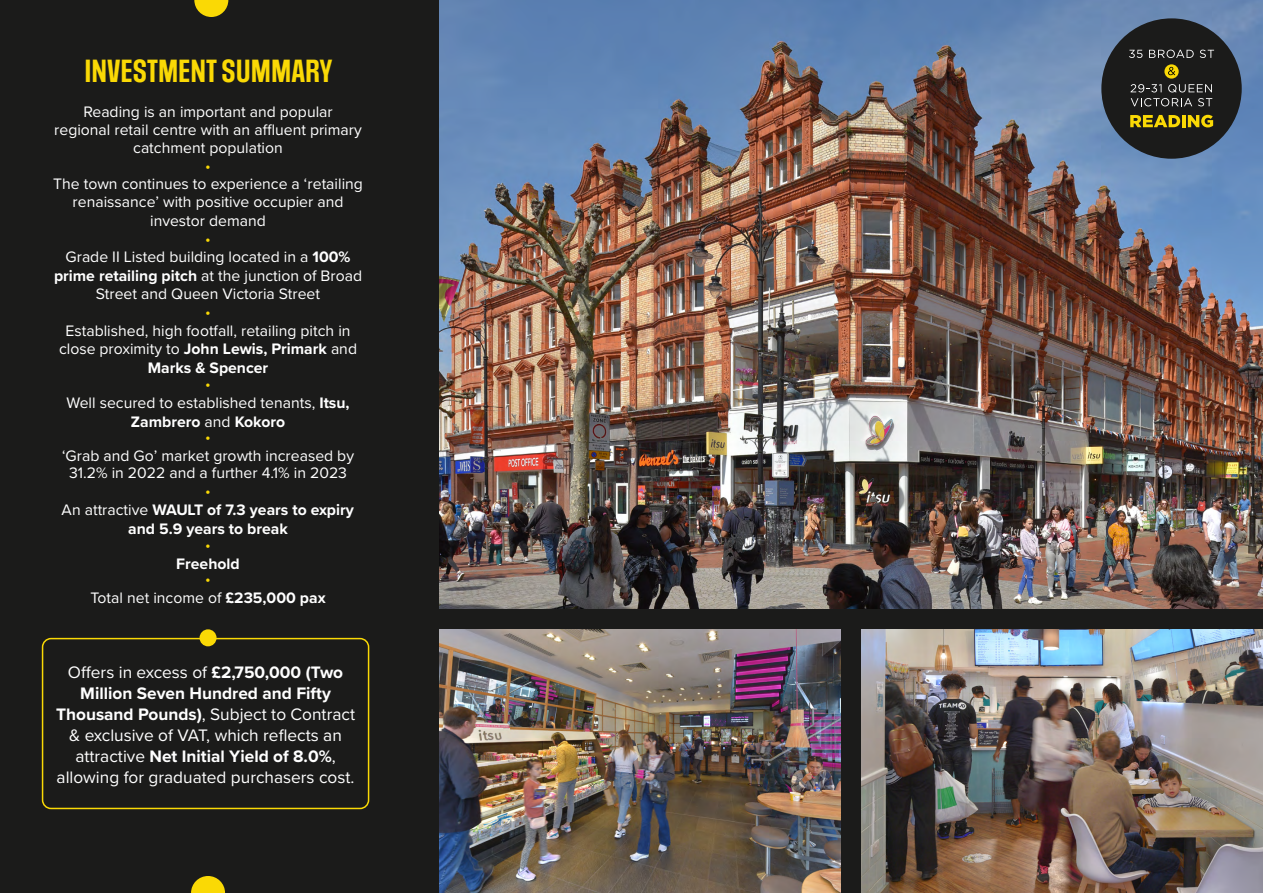
<style>
.page{position:relative;width:1263px;height:893px;background:#1b1b1a}
.page>*{position:absolute;margin:0;border:0;box-sizing:border-box;transform-origin:0 0}
.t1{font:600 27px "Social Gothic";color:#fad905}
.t2{font:17.25px/21px "Proxima Nova";color:#fff;text-align:center}
.t3{font:15.75px/18px "Proxima Nova";color:#fff;text-align:center}
.t4{font:700 15.75px/18.9px "Proxima Nova";color:#fff;text-align:center}
.t5{font:15.75px "Proxima Nova";color:#fad905}
.s1{color:#fad905}
.s2{font-weight:700}
.s3{font-weight:400;color:#fad905}
.s4{font-weight:400}
</style>
<div class="page">
<img style="left:439px;top:0;width:824px;height:608px">
<div style="left:1101px;top:18px;width:141px;height:141px;background:#1b1b1a;border-radius:50%"></div>
<img style="left:439px;top:629px;width:401px;height:264px">
<img style="left:862px;top:629px;width:401px;height:264px">
<div style="left:42px;top:638px;width:327px;height:171px;border:2px solid #fad905;border-radius:9px"></div>
<svg style="left:1164px;top:64px;width:15px;height:15px"></svg>
<svg style="left:1129px;top:50px;width:13px;height:8px"></svg>
<svg style="left:1149px;top:50px;width:45px;height:8px"></svg>
<svg style="left:1200px;top:50px;width:14px;height:8px"></svg>
<svg style="left:1168px;top:67px;width:7px;height:8px"></svg>
<svg style="left:1130px;top:84px;width:82px;height:22px"></svg>
<svg style="left:1130px;top:115px;width:83px;height:12px"></svg>
<svg style="left:191px;top:876px;width:34px;height:17px"></svg>
<div style="left:200px;top:629px;width:17px;height:17px;background:#fad905;border-radius:50%"></div>
<svg style="left:194px;top:0;width:34px;height:17px"></svg>
<h1 class="t1" style="left:84px;top:54px;width:249px">INVESTMENT SUMMARY</h1>
<p class="t3" style="left:54px;top:102px;width:309px">Reading is an important and popular regional retail centre with an affluent primary catchment population</p>
<p class="t5" style="left:205px;top:154px;width:7px">•</p>
<p class="t3" style="left:53px;top:174px;width:311px">The town continues to experience a ‘retailing renaissance’ with positive occupier and investor demand</p>
<p class="t3" style="left:54px;top:228px;width:310px;line-height:18.5px"><span class="s1">•<br></span>Grade II Listed building located in a <span class="s2">100% prime retailing pitch</span> at the junction of Broad<br>Street and Queen Victoria Street</p>
<p class="t5" style="left:205px;top:300px;width:7px">•</p>
<p class="t3" style="left:59px;top:320px;width:300px;line-height:18.6px">Established, high footfall, retailing pitch in close proximity to <span class="s2">John Lewis, Primark</span> and<br><span class="s2">Marks &amp; Spencer</span></p>
<p class="t3" style="left:66px;top:373px;width:285px;line-height:18.9px"><span class="s1">•<br></span>Well secured to established tenants, <span class="s2">Itsu,<br>Zambrero</span> and <span class="s2">Kokoro</span></p>
<p class="t5" style="left:205px;top:425px;width:7px">•</p>
<p class="t3" style="left:62px;top:446px;width:294px;line-height:17.4px">‘Grab and Go’ market growth increased by<br>31.2% in 2022 and a further 4.1% in 2023</p>
<p class="t4" style="left:62px;top:481px;width:294px"><span class="s3">•<br></span><span class="s4">An attractive</span> WAULT of 7.3 years to expiry and 5.9 years to break</p>
<p class="t5" style="left:205px;top:533px;width:7px">•</p>
<p class="t4" style="left:176px;top:553px;width:65px">Freehold</p>
<p class="t3" style="left:90px;top:569px;width:237px;line-height:18.9px"><span class="s1">•<br></span>Total net income of <span class="s2">£235,000 pax</span></p>
<p class="t2" style="left:56px;top:661px;width:300px">Offers in excess of <span class="s2">£2,750,000 (Two Million Seven Hundred and Fifty Thousand Pounds)</span>, Subject to Contract &amp; exclusive of VAT, which reflects an attractive <span class="s2">Net Initial Yield of 8.0%</span>, allowing for graduated purchasers cost.</p>
</div>
